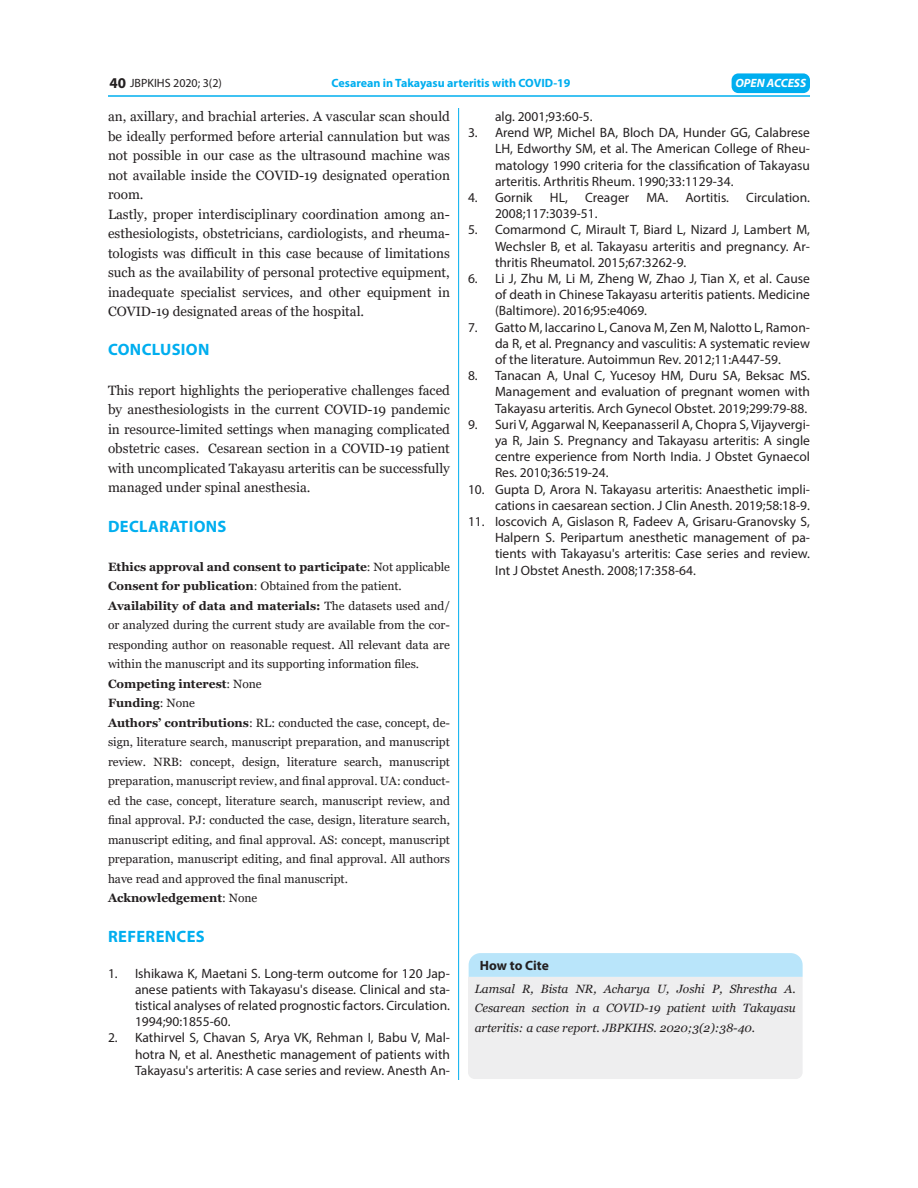
<style>
.page{position:relative;width:918px;height:1188px;background:#fff}
.page>*{position:absolute;margin:0;border:0;box-sizing:border-box;transform-origin:0 0}
.Inner_body_headings{font:700 16.5px "Myriad Pro";letter-spacing:.02em;color:#00aeef}
.t1{font:13.5px/16.2px "Myriad Pro";color:#231f20;text-align:justify}
.Main_Text_New{font:13.5px/19.5px "Georgia";color:#231f20;text-align:justify}
.Journal_Main_Text{font:700 13.5px "Myriad Pro";letter-spacing:-.005em;color:#231f20}
.Acknowledgement_and{font:12px/19.5px "Georgia";color:#231f20;text-align:justify}
.Journal_Main_Text-2{font:italic 12px/19.5px "Georgia";color:#231f20;text-align:justify}
.Acknowledgement_and-2{font:700 12px "Georgia";color:#231f20}
.Running_Title{font:700 12px "Myriad Pro";color:#00aeef}
.t2{font:12px "Myriad Pro";color:#231f20}
.t3{font:italic 700 12px "Myriad Pro";color:#fff}
.s1{font-weight:700;font-size:15px}
.s2{font-weight:400}
.s3{font-weight:700}
</style>
<div class="page">
<hr style="left:108px;top:95px;width:702px;height:2px;background:#00aeef">
<div style="left:732px;top:73px;width:78px;height:20px;background:#00aeef;border-radius:7px"></div>
<hr style="left:458px;top:108px;width:1px;height:972px;background:#00aeef">
<svg style="left:468px;top:953px;width:335px;height:126px;background:#e4ecf1"></svg>
<p class="Running_Title" style="left:332px;top:75px;width:240px">Cesarean in Takayasu arteritis with COVID-19</p>
<p class="t2" style="left:110px;top:76px;width:114px"><span class="s1">40</span> JBPKIHS 2020; 3(2)</p>
<p class="t3" style="left:735px;top:75px;width:72px">OPEN ACCESS</p>
<p class="Main_Text_New" style="left:108px;top:107px;width:343px">an, axillary, and brachial arteries. A vascular scan should be ideally performed before arterial cannulation but was not possible in our case as the ultrasound machine was not available inside the COVID-19 designated operation room.</p>
<p class="Main_Text_New" style="left:108px;top:204px;width:343px">Lastly, proper interdisciplinary coordination among an&shy;esthesiologists, obstetricians, cardiologists, and rheuma&shy;tologists was difficult in this case because of limitations such as the availability of personal protective equipment, inadequate specialist services, and other equipment in COVID-19 designated areas of the hospital.</p>
<p class="Inner_body_headings" style="left:108px;top:339px;width:103px">CONCLUSION</p>
<p class="Main_Text_New" style="left:108px;top:381px;width:343px">This report highlights the perioperative challenges faced by anesthesiologists in the current COVID-19 pandemic in resource-limited settings when managing complicated obstetric cases. Cesarean section in a COVID-19 patient with uncomplicated Takayasu arteritis can be successfully managed under spinal anesthesia.</p>
<p class="Inner_body_headings" style="left:108px;top:515px;width:120px">DECLARATIONS</p>
<p class="Acknowledgement_and-2" style="left:108px;top:559px;width:343px">Ethics approval and consent to participate<span class="s2">: Not applicable</span></p>
<p class="Acknowledgement_and" style="left:108px;top:577px;width:295px"><span class="s3">Consent for publication</span>: Obtained from the patient.</p>
<p class="Acknowledgement_and" style="left:108px;top:596px;width:344px"><span class="s3">Availability of data and materials:</span> The datasets used and/ or analyzed during the current study are available from the cor&shy;responding author on reasonable request. All relevant data are within the manuscript and its supporting information files.</p>
<p class="Acknowledgement_and-2" style="left:108px;top:676px;width:155px">Competing interest<span class="s2">: None</span></p>
<p class="Acknowledgement_and-2" style="left:108px;top:695px;width:89px">Funding<span class="s2">: None</span></p>
<p class="Acknowledgement_and" style="left:108px;top:713px;width:344px"><span class="s3">Authors’ contributions</span>: RL: conducted the case, concept, de&shy;sign, literature search, manuscript preparation, and manuscript review. NRB: concept, design, literature search, manuscript preparation, manuscript review, and final approval. UA: conduct&shy;ed the case, concept, literature search, manuscript review, and final approval. PJ: conducted the case, design, literature search, manuscript editing, and final approval. AS: concept, manuscript preparation, manuscript editing, and final approval. All authors have read and approved the final manuscript.</p>
<p class="Acknowledgement_and-2" style="left:108px;top:890px;width:151px">Acknowledgement<span class="s2">: None</span></p>
<p class="Inner_body_headings" style="left:108px;top:925px;width:98px">REFERENCES</p>
<p class="t1" style="left:135px;top:965px;width:317px;text-indent:-27px">1. Ishikawa K, Maetani S. Long-term outcome for 120 Jap&shy;anese patients with Takayasu's disease. Clinical and sta&shy;tistical analyses of related prognostic factors. Circulation.<br>1994;90:1855-60.</p>
<p class="t1" style="left:135px;top:1030px;width:317px;text-indent:-27px">2. Kathirvel S, Chavan S, Arya VK, Rehman I, Babu V, Mal&shy;hotra N, et al. Anesthetic management of patients with Takayasu's arteritis: A case series and review. Anesth An-</p>
<p class="t1" style="left:495px;top:108px;width:99px">alg. 2001;93:60-5.</p>
<p class="t1" style="left:495px;top:124px;width:317px;text-indent:-27px">3. Arend WP, Michel BA, Bloch DA, Hunder GG, Calabrese LH, Edworthy SM, et al. The American College of Rheu&shy;matology 1990 criteria for the classification of Takayasu arteritis. Arthritis Rheum. 1990;33:1129-34.</p>
<p class="t1" style="left:468px;top:189px;width:66px">4. Gornik</p>
<p class="t1" style="left:550px;top:189px;width:19px">HL,</p>
<p class="t1" style="left:585px;top:189px;width:46px">Creager</p>
<p class="t1" style="left:647px;top:189px;width:84px">MA. Aortitis.</p>
<p class="t1" style="left:746px;top:189px;width:65px">Circulation.</p>
<p class="t1" style="left:495px;top:205px;width:104px">2008;117:3039-51.</p>
<p class="t1" style="left:495px;top:222px;width:317px;text-indent:-27px">5. Comarmond C, Mirault T, Biard L, Nizard J, Lambert M, Wechsler B, et al. Takayasu arteritis and pregnancy. Ar&shy;thritis Rheumatol. 2015;67:3262-9.</p>
<p class="t1" style="left:495px;top:270px;width:317px;text-indent:-27px">6. Li J, Zhu M, Li M, Zheng W, Zhao J, Tian X, et al. Cause of death in Chinese Takayasu arteritis patients. Medicine (Baltimore). 2016;95:e4069.</p>
<p class="t1" style="left:495px;top:319px;width:317px;text-indent:-27px">7. Gatto M, Iaccarino L, Canova M, Zen M, Nalotto L, Ramon&shy;da R, et al. Pregnancy and vasculitis: A systematic review of the literature. Autoimmun Rev. 2012;11:A447-59.</p>
<p class="t1" style="left:495px;top:367px;width:317px;text-indent:-27px">8. Tanacan A, Unal C, Yucesoy HM, Duru SA, Beksac MS.<br>Management and evaluation of pregnant women with Takayasu arteritis. Arch Gynecol Obstet. 2019;299:79-88.</p>
<p class="t1" style="left:495px;top:416px;width:317px;text-indent:-27px">9. Suri V, Aggarwal N, Keepanasseril A, Chopra S, Vijayvergi&shy;ya R, Jain S. Pregnancy and Takayasu arteritis: A single centre experience from North India. J Obstet Gynaecol Res. 2010;36:519-24.</p>
<p class="t1" style="left:468px;top:481px;width:344px;text-align:right">10. Gupta D, Arora N. Takayasu arteritis: Anaesthetic impli&shy;cations in caesarean section. J Clin Anesth. 2019;58:18-9.</p>
<p class="t1" style="left:495px;top:513px;width:317px;text-indent:-27px">11. Ioscovich A, Gislason R, Fadeev A, Grisaru-Granovsky S, Halpern S. Peripartum anesthetic management of pa&shy;tients with Takayasu's arteritis: Case series and review.<br>Int J Obstet Anesth. 2008;17:358-64.</p>
<p class="Journal_Main_Text" style="left:480px;top:957px;width:70px">How to Cite</p>
<p class="Journal_Main_Text-2" style="left:475px;top:979px;width:323px">Lamsal R, Bista NR, Acharya U, Joshi P, Shrestha A.<br>Cesarean section in a COVID-19 patient with Takayasu arteritis: a case report. JBPKIHS. 2020;3(2):38-40.</p>
</div>
